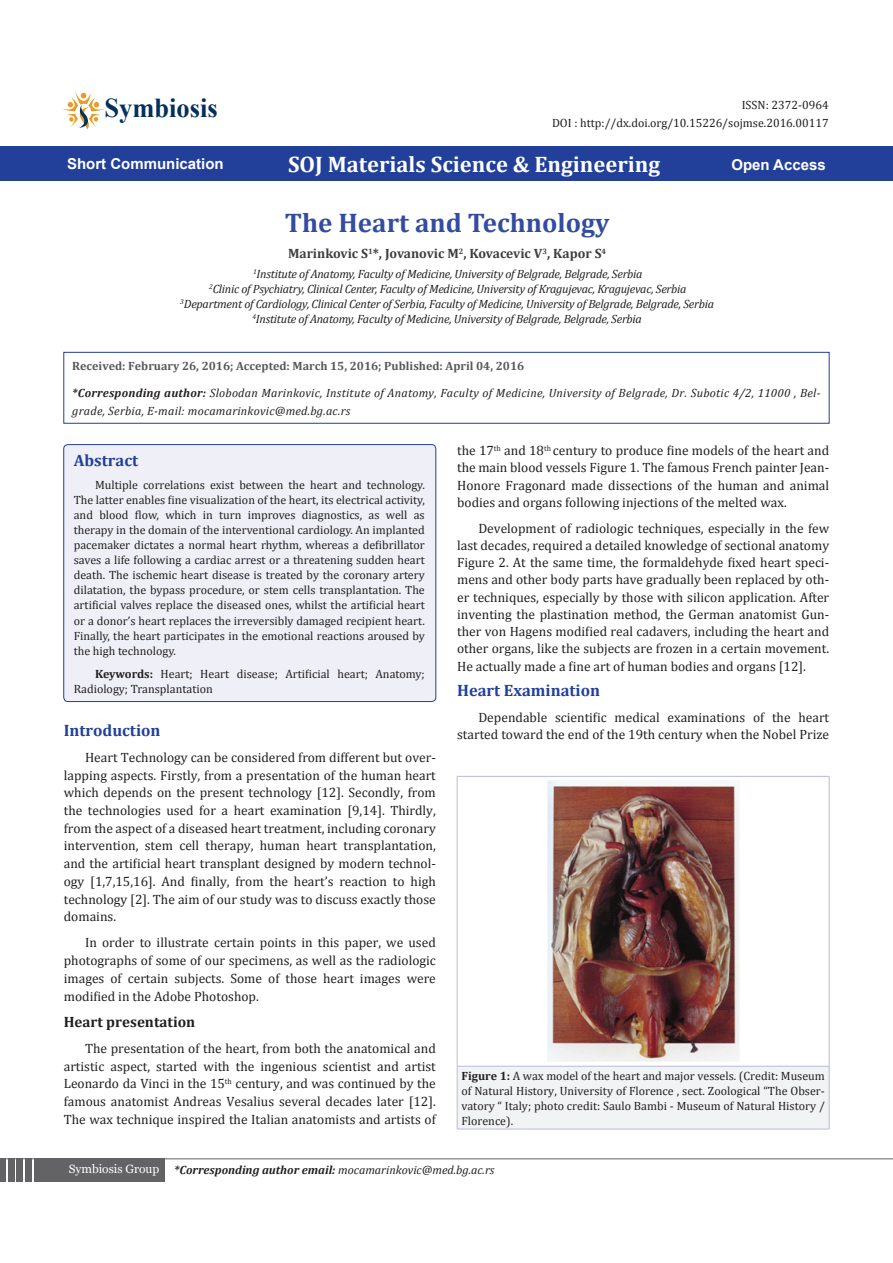
<style>
.page{position:relative;width:893px;height:1263px;background:#fff}
.page>*{position:absolute;margin:0;border:0;box-sizing:border-box;transform-origin:0 0}
.t1{font:700 27.3px "Times New Roman";color:#05305b}
.t2{font:700 27px "Cambria";color:#334ca0}
.Default{font:700 22.5px "Cambria";color:#fff}
.List_Paragraph{font:700 16.5px "Cambria";color:#223f99}
.Sideheadings{font:700 16.5px "Cambria";color:#223f99}
.Default-2{font:700 15px "Arial";color:#fff}
.List_Paragraph-2{font:700 15px "Cambria";color:#231f20}
.t3{font:13.5px/17.7px "Cambria";color:#231f20;text-align:justify}
.t4{font:700 13.5px "Cambria";color:#3e3e3f}
.t5{font:12px/15px "Cambria";color:#231f20;text-align:justify}
.Pa8{font:italic 12px "Cambria";letter-spacing:-.02em;color:#231f20}
.Pa8-2{font:italic 12px/18px "Cambria";letter-spacing:.02em;color:#231f20}
.Pa8-3{font:700 12px "Cambria";color:#57585a}
.Pa8-4{font:italic 12px "Cambria";color:#231f20}
.Pa0{font:12px "Cambria";color:#221e1f}
.s1{font-weight:700}
.s2{font-family:"Georgia";font-style:normal;color:#fff}
</style>
<div class="page">
<hr style="left:0;top:1158px;width:893px;height:1px;background:#636366">
<div style="left:34px;top:1159px;width:130px;height:23px;background:#636366"></div>
<div style="left:25px;top:1159px;width:7px;height:23px;background:#636366"></div>
<div style="left:17px;top:1159px;width:6px;height:23px;background:#636366"></div>
<div style="left:8px;top:1159px;width:6px;height:23px;background:#636366"></div>
<div style="left:0;top:1159px;width:6px;height:23px;background:#636366"></div>
<svg style="left:62px;top:91px;width:42px;height:38px"></svg>
<div style="left:0;top:146px;width:893px;height:35px;background:#223f99"></div>
<div style="left:64px;top:445px;width:372px;height:256px;background:#eff0f7;border-radius:4px"></div>
<div style="left:64px;top:445px;width:372px;height:257px;border:1px solid #223f99;border-radius:4px"></div>
<svg style="left:64px;top:352px;width:765px;height:71px"></svg>
<div style="left:457px;top:1066px;width:372px;height:63px;background:#f2f3f4"></div>
<hr style="left:457px;top:776px;width:372px;height:1px;background:#babbdd">
<hr style="left:457px;top:776px;width:1px;height:290px;background:#babbdd">
<hr style="left:829px;top:776px;width:1px;height:290px;background:#babbdd">
<hr style="left:457px;top:1066px;width:372px;height:1px;background:#babbdd">
<hr style="left:457px;top:1066px;width:1px;height:63px;background:#babbdd">
<hr style="left:829px;top:1066px;width:1px;height:63px;background:#babbdd">
<hr style="left:457px;top:1129px;width:372px;height:1px;background:#babbdd">
<img style="left:547px;top:781px;width:192px;height:281px">
<p class="t1" style="left:105px;top:89px;width:115px">Symbiosis</p>
<p class="Pa0" style="left:742px;top:98px;width:88px">ISSN: 2372-0964</p>
<p class="Pa0" style="left:552px;top:116px;width:278px">DOI : http://dx.doi.org/10.15226/sojmse.2016.00117</p>
<p class="Default-2" style="left:67px;top:154px;width:158px">Short Communication</p>
<p class="Default" style="left:288px;top:149px;width:374px">SOJ Materials Science &amp; Engineering</p>
<p class="Default-2" style="left:731px;top:154px;width:96px">Open Access</p>
<p class="t2" style="left:285px;top:203px;width:326px">The Heart and Technology</p>
<p class="t4" style="left:288px;top:244px;width:320px">Marinkovic S<sup>1</sup>*, Jovanovic M<sup>2</sup>, Kovacevic V<sup>3</sup>, Kapor S<sup>4</sup></p>
<p class="Pa8" style="left:253px;top:265px;width:391px"><sup>1</sup>Institute of Anatomy, Faculty of Medicine, University of Belgrade, Belgrade, Serbia</p>
<p class="Pa8" style="left:209px;top:280px;width:479px"><sup>2</sup>Clinic of Psychiatry, Clinical Center, Faculty of Medicine, University of Kragujevac, Kragujevac, Serbia</p>
<p class="Pa8" style="left:180px;top:295px;width:535px"><sup>3</sup>Department of Cardiology, Clinical Center of Serbia, Faculty of Medicine, University of Belgrade, Belgrade, Serbia</p>
<p class="Pa8" style="left:252px;top:310px;width:391px"><sup>4</sup>Institute of Anatomy, Faculty of Medicine, University of Belgrade, Belgrade, Serbia</p>
<p class="Pa8-3" style="left:72px;top:358px;width:453px">Received: February 26, 2016; Accepted: March 15, 2016; Published: April 04, 2016</p>
<p class="Pa8-2" style="left:72px;top:383px;width:750px"><span class="s1">*Corresponding author:</span> Slobodan Marinkovic, Institute of Anatomy, Faculty of Medicine, University of Belgrade, Dr. Subotic 4/2, 11000 , Bel&shy;grade, Serbia, E-mail: mocamarinkovic@med.bg.ac.rs</p>
<p class="Sideheadings" style="left:74px;top:449px;width:66px">Abstract</p>
<p class="t5" style="left:74px;top:478px;width:353px;text-indent:21px">Multiple correlations exist between the heart and technology.<br>The latter enables fine visualization of the heart, its electrical activity, and blood flow, which in turn improves diagnostics, as well as therapy in the domain of the interventional cardiology. An implanted pacemaker dictates a normal heart rhythm, whereas a defibrillator saves a life following a cardiac arrest or a threatening sudden heart death. The ischemic heart disease is treated by the coronary artery dilatation, the bypass procedure, or stem cells transplantation. The artificial valves replace the diseased ones, whilst the artificial heart or a donor’s heart replaces the irreversibly damaged recipient heart.<br>Finally, the heart participates in the emotional reactions aroused by the high technology.</p>
<p class="t5" style="left:74px;top:666px;width:353px;text-indent:21px"><span class="s1">Keywords:</span> Heart; Heart disease; Artificial heart; Anatomy;<br>Radiology; Transplantation</p>
<p class="List_Paragraph" style="left:64px;top:718px;width:98px">Introduction</p>
<p class="t3" style="left:64px;top:748px;width:374px;text-indent:21px">Heart Technology can be considered from different but over&shy;lapping aspects. Firstly, from a presentation of the human heart which depends on the present technology [12]. Secondly, from the technologies used for a heart examination [9,14]. Thirdly, from the aspect of a diseased heart treatment, including coronary intervention, stem cell therapy, human heart transplantation, and the artificial heart transplant designed by modern technol&shy;ogy [1,7,15,16]. And finally, from the heart’s reaction to high technology [2]. The aim of our study was to discuss exactly those domains.</p>
<p class="t3" style="left:64px;top:934px;width:374px;text-indent:21px">In order to illustrate certain points in this paper, we used photographs of some of our specimens, as well as the radiologic images of certain subjects. Some of those heart images were modified in the Adobe Photoshop.</p>
<p class="List_Paragraph-2" style="left:64px;top:1011px;width:133px">Heart presentation</p>
<p class="t3" style="left:64px;top:1039px;width:374px;text-indent:21px">The presentation of the heart, from both the anatomical and artistic aspect, started with the ingenious scientist and artist Leonardo da Vinci in the 15<sup>th</sup> century, and was continued by the famous anatomist Andreas Vesalius several decades later [12].<br>The wax technique inspired the Italian anatomists and artists of</p>
<p class="t3" style="left:457px;top:442px;width:374px;line-height:17.2px">the 17<sup>th</sup> and 18<sup>th</sup> century to produce fine models of the heart and the main blood vessels Figure 1. The famous French painter Jean-Honore Fragonard made dissections of the human and animal bodies and organs following injections of the melted wax.</p>
<p class="t3" style="left:457px;top:519px;width:374px;line-height:17.2px;text-indent:21px">Development of radiologic techniques, especially in the few last decades, required a detailed knowledge of sectional anatomy Figure 2. At the same time, the formaldehyde fixed heart speci&shy;mens and other body parts have gradually been replaced by oth&shy;er techniques, especially by those with silicon application. After inventing the plastination method, the German anatomist Gun&shy;ther von Hagens modified real cadavers, including the heart and other organs, like the subjects are frozen in a certain movement.<br>He actually made a fine art of human bodies and organs [12].</p>
<p class="List_Paragraph" style="left:457px;top:679px;width:145px">Heart Examination</p>
<p class="t3" style="left:457px;top:709px;width:374px;line-height:17.2px;text-align:right">Dependable scientific medical examinations of the heart started toward the end of the 19th century when the Nobel Prize</p>
<p class="t5" style="left:461px;top:1068px;width:365px"><span class="s1">Figure 1:</span> A wax model of the heart and major vessels. (Credit: Museum of Natural History, University of Florence , sect. Zoological “The Obser&shy;vatory “ Italy; photo credit: Saulo Bambi - Museum of Natural History / Florence).</p>
<p class="Pa8-4" style="left:69px;top:1161px;width:427px"><span class="s2">Symbiosis Group</span> <span class="s1">*Corresponding author email:</span> mocamarinkovic@med.bg.ac.rs</p>
</div>
